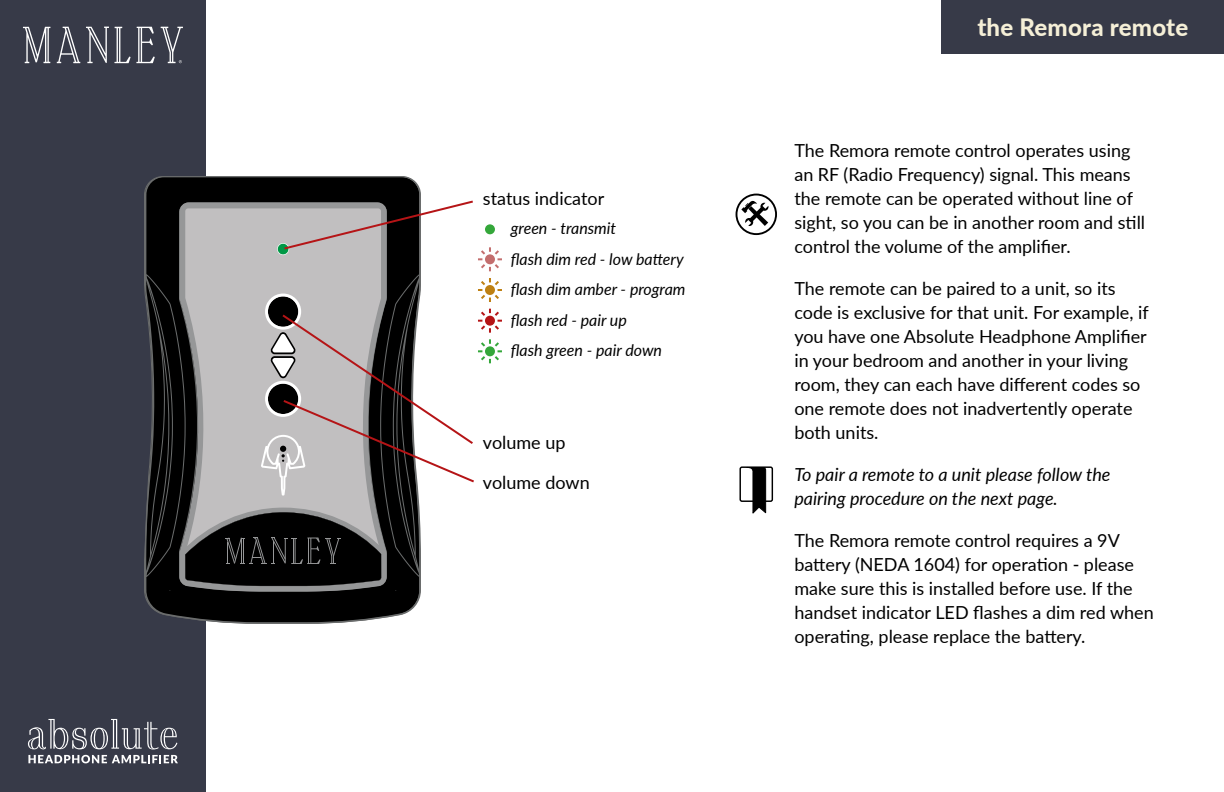
<style>
.page{position:relative;width:1224px;height:792px;background:#fff}
.page>*{position:absolute;margin:0;border:0;box-sizing:border-box;transform-origin:0 0}
.t1{font:800 24px "Lato";letter-spacing:.01em;color:#f5efd7}
.t2{font:18px/24px "Lato";color:#000}
.t3{font:italic 18px/24px "Lato";color:#000}
.t4{font:italic 16px/30.4px "Lato";color:#000}
</style>
<div class="page">
<div style="left:0;top:0;width:206px;height:792px;background:#373a48"></div>
<svg style="left:28px;top:719px;width:149px;height:30px"></svg>
<svg style="left:28px;top:755px;width:150px;height:8px"></svg>
<svg style="left:23px;top:27px;width:27px;height:36px"></svg>
<svg style="left:57px;top:27px;width:23px;height:36px"></svg>
<svg style="left:86px;top:27px;width:69px;height:36px"></svg>
<svg style="left:161px;top:27px;width:22px;height:36px"></svg>
<svg style="left:145px;top:176px;width:276px;height:448px;background:#131314"></svg>
<svg style="left:180px;top:202px;width:207px;height:390px;background:#575758"></svg>
<svg style="left:185px;top:208px;width:196px;height:300px;background:#b1afb0"></svg>
<svg style="left:180px;top:508px;width:206px;height:78px;background:#2f2f2f"></svg>
<svg style="left:277px;top:199px;width:225px;height:72px"></svg>
<div style="left:485px;top:224px;width:10px;height:10px;background:#34a73a;border-radius:50%"></div>
<svg style="left:261px;top:278px;width:241px;height:218px"></svg>
<div style="left:736px;top:194px;width:41px;height:41px;border:2px solid #000;border-radius:50%"></div>
<svg style="left:741px;top:201px;width:27px;height:25px"></svg>
<div style="left:739px;top:466px;width:34px;height:36px;border:1px solid #000;border-radius:2px"></div>
<svg style="left:746px;top:467px;width:20px;height:47px"></svg>
<div style="left:942px;top:0;width:282px;height:54px;background:#373a48"></div>
<p class="t2" style="left:483px;top:186px;width:123px">status indicator</p>
<p class="t4" style="left:511px;top:213px;width:176px">green - transmit<br>flash dim red - low battery flash dim amber - program flash red - pair up<br>flash green - pair down</p>
<p class="t2" style="left:483px;top:430px;width:84px">volume up</p>
<p class="t2" style="left:483px;top:470px;width:108px">volume down</p>
<h1 class="t1" style="left:977px;top:10px;width:212px">the Remora remote</h1>
<p class="t2" style="left:794px;top:138px;width:352px">The Remora remote control operates using an RF (Radio Frequency) signal. This means the remote can be operated without line of sight, so you can be in another room and still control the volume of the amplifier.</p>
<p class="t2" style="left:794px;top:276px;width:356px">The remote can be paired to a unit, so its code is exclusive for that unit. For example, if you have one Absolute Headphone Amplifier in your bedroom and another in your living room, they can each have different codes so one remote does not inadvertently operate both units.</p>
<p class="t3" style="left:794px;top:462px;width:318px">To pair a remote to a unit please follow the pairing procedure on the next page.</p>
<p class="t2" style="left:794px;top:528px;width:361px">The Remora remote control requires a 9V battery (NEDA 1604) for operation - please make sure this is installed before use. If the handset indicator LED flashes a dim red when operating, please replace the battery.</p>
</div>
